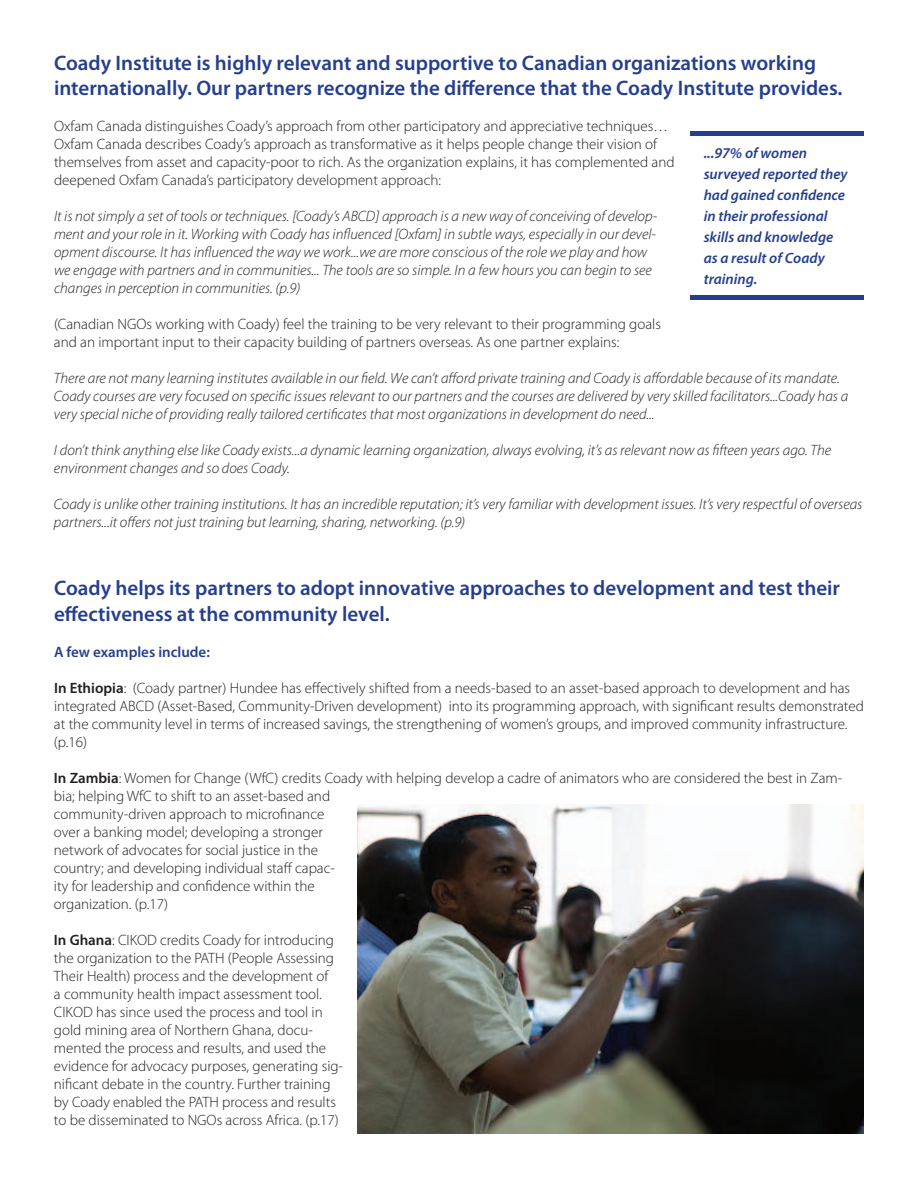
<style>
.page{position:relative;width:918px;height:1188px;background:#fff}
.page>*{position:absolute;margin:0;border:0;box-sizing:border-box;transform-origin:0 0}
.t1{font:600 21px/25.2px "Myriad Pro";color:#253f8e}
.t2{font:300 15px/18px "Myriad Pro";color:#231f20}
.t3{font:italic 300 15px/18px "Myriad Pro";color:#231f20}
.t4{font:italic 600 15px/21px "Myriad Pro";color:#253f8e}
.t5{font:600 15px "Myriad Pro";color:#253f8e}
.s1{font-weight:600}
</style>
<div class="page">
<hr style="left:690px;top:131px;width:174px;height:4px;background:#253f8e">
<div style="left:690px;top:295px;width:174px;height:5px;background:#253f8e"></div>
<img style="left:358px;top:804px;width:506px;height:330px">
<h1 class="t1" style="left:54px;top:50px;width:790px">Coady Institute is highly relevant and supportive to Canadian organizations working internationally. Our partners recognize the difference that the Coady Institute provides.</h1>
<p class="t2" style="left:54px;top:117px;width:622px">Oxfam Canada distinguishes Coady’s approach from other participatory and appreciative techniques… Oxfam Canada describes Coady’s approach as transformative as it helps people change their vision of themselves from asset and capacity‐poor to rich. As the organization explains, it has complemented and deepened Oxfam Canada’s participatory development approach:</p>
<p class="t3" style="left:54px;top:207px;width:605px">It is not simply a set of tools or techniques. [Coady’s ABCD] approach is a new way of conceiving of develop&shy;ment and your role in it. Working with Coady has influenced [Oxfam] in subtle ways, especially in our devel&shy;opment discourse. It has influenced the way we work...we are more conscious of the role we play and how we engage with partners and in communities... The tools are so simple. In a few hours you can begin to see changes in perception in communities. (p.9)</p>
<p class="t2" style="left:54px;top:315px;width:608px">(Canadian NGOs working with Coady) feel the training to be very relevant to their programming goals and an important input to their capacity building of partners overseas. As one partner explains:</p>
<p class="t3" style="left:54px;top:369px;width:796px">There are not many learning institutes available in our field. We can’t afford private training and Coady is affordable because of its mandate.<br>Coady courses are very focused on specific issues relevant to our partners and the courses are delivered by very skilled facilitators...Coady has a very special niche of providing really tailored certificates that most organizations in development do need...</p>
<p class="t3" style="left:54px;top:441px;width:779px">I don’t think anything else like Coady exists...a dynamic learning organization, always evolving, it’s as relevant now as fifteen years ago. The environment changes and so does Coady.</p>
<p class="t3" style="left:54px;top:495px;width:810px">Coady is unlike other training institutions. It has an incredible reputation; it’s very familiar with development issues. It’s very respectful of overseas partners...it offers not just training but learning, sharing, networking. (p.9)</p>
<p class="t4" style="left:704px;top:142px;width:145px">...97% of women surveyed reported they had gained confidence in their professional skills and knowledge as a result of Coady training.</p>
<h1 class="t1" style="left:54px;top:575px;width:788px">Coady helps its partners to adopt innovative approaches to development and test their effectiveness at the community level.</h1>
<p class="t5" style="left:54px;top:642px;width:157px">A few examples include:</p>
<p class="t2" style="left:54px;top:678px;width:811px"><span class="s1">In Ethiopia</span>: (Coady partner) Hundee has effectively shifted from a needs‐based to an asset‐based approach to development and has integrated ABCD (Asset-Based, Community-Driven development) into its programming approach, with significant results demonstrated at the community level in terms of increased savings, the strengthening of women’s groups, and improved community infrastructure. (p.16)</p>
<p class="t2" style="left:54px;top:768px;width:790px"><span class="s1">In Zambia</span>: Women for Change (WfC) credits Coady with helping develop a cadre of animators who are considered the best in Zam&shy;bia; helping WfC to shift to an asset-based and<br>community-driven approach to microfinance<br>over a banking model; developing a stronger<br>network of advocates for social justice in the<br>country; and developing individual staff capac-<br>ity for leadership and confidence within the<br>organization. (p.17)</p>
<p class="t2" style="left:54px;top:930px;width:291px"><span class="s1">In Ghana</span>: CIKOD credits Coady for introducing the organization to the PATH (People Assessing Their Health) process and the development of<br>a community health impact assessment tool.<br>CIKOD has since used the process and tool in gold mining area of Northern Ghana, docu&shy;mented the process and results, and used the evidence for advocacy purposes, generating sig&shy;nificant debate in the country. Further training by Coady enabled the PATH process and results to be disseminated to NGOs across Africa. (p.17)</p>
</div>
